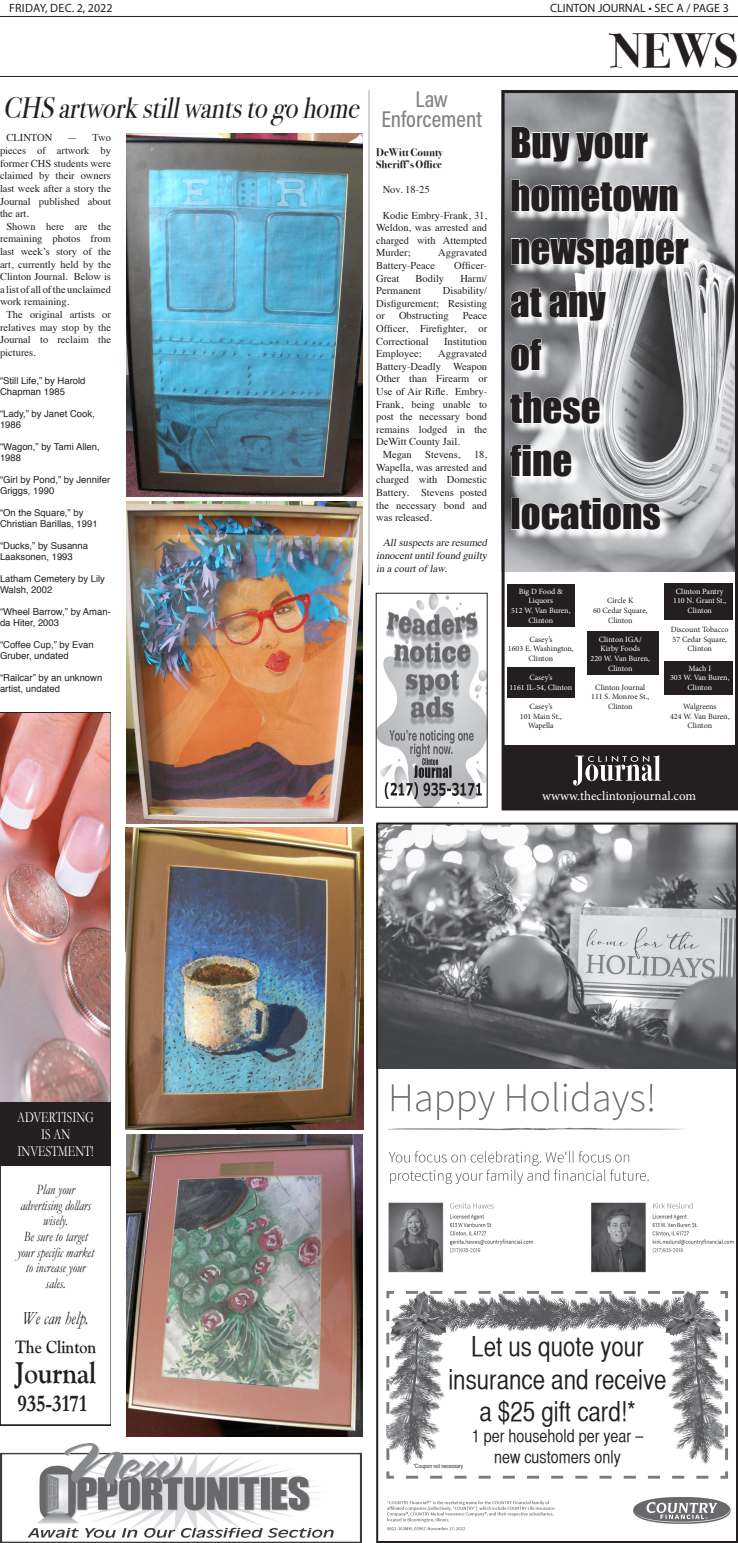
<style>
.page{position:relative;width:738px;height:1543px;background:#fff}
.page>*{position:absolute;margin:0;border:0;box-sizing:border-box;transform-origin:0 0}
.Page_Title{font:700 48px "Bodoni Svty Two ITCTT";color:#231f20}
.t1{font:39px/53px "Impact";color:#231f20}
.Headine_Main{font:italic 30px "Bodoni Svty Two ITCTT";color:#231f20;scale:.9 1}
.t2{font:29.7px "Goudy Old Style Bold BT";color:#231f20;scale:.89 1}
.t3{font:27.2px/32.7px "Helvetica CY Plain";color:#231f20;text-align:center}
.t4{font:700 24.2px "Garamond";color:#231f20;scale:.83 1}
.Kicker{font:500 23px "Acumin Pro Cond";color:#808285}
.t5{font:italic 18.7px "Garamond";color:#231f20;scale:.83 1}
.t6{font:17.6px "Goudy Old Style Bold BT";color:#231f20;scale:.89 1}
.t7{font:17.5px/21px "Helvetica CY Plain";color:#231f20;text-align:center}
.t8{font:15.4px/16.9px "Garamond";color:#fff;text-align:center;scale:.74 1}
.t9{font:italic 14.3px/15.7px "Garamond";color:#231f20;text-align:center;scale:.83 1}
.t10{font:13px "Minion Pro";color:#fff}
.t11{font:12px "Myriad Pro";color:#231f20}
.Byline{font:700 11px "Bodoni Svty Two ITCTT";color:#231f20}
.Body_Text{font:10.5px/12.6px "Times";color:#231f20;text-align:justify}
.Body_Text-2{font:italic 10.5px/12.6px "Times";color:#231f20;text-align:justify}
.Cutline{font:9.5px/11px "Helvetica";color:#231f20}
.t12{font:8px/9.6px "Minion Pro";color:#231f20;text-align:center}
.t13{font:8px/9.6px "Minion Pro";color:#fff;text-align:center}
.t14{font:5.8px "Helvetica CY Plain";color:#231f20}
</style>
<div class="page">
<hr style="left:0;top:16px;width:738px;height:1px;background:#231f20">
<hr style="left:0;top:76px;width:738px;height:1px;background:#231f20">
<img style="left:379px;top:825px;width:356px;height:243px">
<img style="left:387px;top:1081px;width:347px;height:192px">
<img style="left:387px;top:1497px;width:344px;height:34px">
<svg style="left:386px;top:1291px;width:342px;height:188px"></svg>
<img style="left:661px;top:1309px;width:32px;height:32px">
<img style="left:389px;top:1309px;width:27px;height:33px">
<img style="left:624px;top:1303px;width:73px;height:3px">
<svg style="left:400px;top:1291px;width:308px;height:12px"></svg>
<img style="left:682px;top:1291px;width:6px;height:20px">
<div style="left:376px;top:822px;width:362px;height:720px;border:2px solid #231f20"></div>
<img style="left:506px;top:94px;width:228px;height:477px">
<div style="left:502px;top:90px;width:236px;height:720px;border:3px solid #231f20"></div>
<svg style="left:511px;top:128px;width:189px;height:413px;background:#a7a8aa"></svg>
<svg style="left:511px;top:126px;width:138px;height:36px"></svg>
<svg style="left:510px;top:179px;width:169px;height:33px"></svg>
<svg style="left:510px;top:237px;width:180px;height:31px"></svg>
<svg style="left:510px;top:287px;width:97px;height:34px"></svg>
<svg style="left:510px;top:338px;width:32px;height:33px"></svg>
<svg style="left:509px;top:391px;width:92px;height:33px"></svg>
<svg style="left:509px;top:444px;width:63px;height:33px"></svg>
<div style="left:511px;top:497px;width:9px;height:32px;border:1px solid #fff"></div>
<svg style="left:521px;top:497px;width:140px;height:33px"></svg>
<div style="left:503px;top:744px;width:234px;height:64px;background:#231f20"></div>
<svg style="left:573px;top:755px;width:88px;height:30px"></svg>
<div style="left:507px;top:584px;width:67px;height:43px;background:#231f20"></div>
<div style="left:507px;top:667px;width:67px;height:31px;background:#231f20"></div>
<div style="left:587px;top:631px;width:71px;height:44px;background:#231f20"></div>
<div style="left:665px;top:583px;width:68px;height:36px;background:#231f20"></div>
<div style="left:664px;top:661px;width:68px;height:33px;background:#231f20"></div>
<hr style="left:368px;top:90px;width:2px;height:495px;background:#a8a9ad">
<img style="left:378px;top:594px;width:108px;height:211px">
<img style="left:127px;top:134px;width:235px;height:362px">
<img style="left:127px;top:501px;width:235px;height:322px">
<img style="left:125px;top:827px;width:238px;height:302px">
<img style="left:126px;top:1134px;width:236px;height:301px">
<img style="left:0;top:1443px;width:362px;height:99px">
<svg style="left:0;top:712px;width:111px;height:712px"></svg>
<img style="left:0;top:713px;width:110px;height:389px">
<div style="left:0;top:1102px;width:111px;height:63px;background:#231f20"></div>
<p class="t11" style="left:9px;top:1px;width:105px">FRIDAY, DEC. 2, 2022</p>
<p class="t11" style="left:550px;top:1px;width:180px">CLINTON JOURNAL • SEC A / PAGE 3</p>
<p class="Page_Title" style="left:611px;top:11px;width:129px">NEWS</p>
<p class="Headine_Main" style="left:3px;top:83px;width:405px">CHSartworkstillwantstogohome</p>
<p class="Body_Text" style="left:6px;top:131px;width:47px">CLINTON</p>
<p class="Body_Text" style="left:0;top:131px;width:113px;text-indent:67px">— Two pieces of artwork by former CHS students were claimed by their owners last week after a story the Journal published about the art.</p>
<p class="Body_Text" style="left:0;top:219px;width:113px;text-indent:6px">Shown here are the remaining photos from last week’s story of the art, currently held by the Clinton Journal. Below is a list of all of the unclaimed work remaining.</p>
<p class="Body_Text" style="left:0;top:307px;width:113px;text-indent:6px">The original artists or relatives may stop by the Journal to reclaim the pictures.</p>
<p class="Cutline" style="left:0;top:375px;width:87px">“Still Life,” by Harold<br>Chapman 1985</p>
<p class="Cutline" style="left:0;top:408px;width:96px">“Lady,” by Janet Cook,<br>1986</p>
<p class="Cutline" style="left:0;top:441px;width:101px">“Wagon,” by Tami Allen,<br>1988</p>
<p class="Cutline" style="left:0;top:474px;width:112px">“Girl by Pond,” by Jennifer<br>Griggs, 1990</p>
<p class="Cutline" style="left:0;top:507px;width:99px">“On the Square,” by<br>Christian Barillas, 1991</p>
<p class="Cutline" style="left:0;top:540px;width:90px">“Ducks,” by Susanna<br>Laaksonen, 1993</p>
<p class="Cutline" style="left:0;top:573px;width:107px">Latham Cemetery by Lily<br>Walsh, 2002</p>
<p class="Cutline" style="left:0;top:606px;width:112px">“Wheel Barrow,” by Aman&shy;da Hiter, 2003</p>
<p class="Cutline" style="left:0;top:639px;width:95px">“Coffee Cup,” by Evan<br>Gruber, undated</p>
<p class="Cutline" style="left:0;top:672px;width:104px">“Railcar” by an unknown artist, undated</p>
<p class="Kicker" style="left:415px;top:84px;width:34px">Law</p>
<p class="Kicker" style="left:381px;top:104px;width:102px">Enforcement</p>
<p class="Byline" style="left:376px;top:143px;width:68px">DeWitt County</p>
<p class="Byline" style="left:376px;top:155px;width:67px">Sheriff’s Office</p>
<p class="Body_Text" style="left:383px;top:182px;width:49px">Nov. 18-25</p>
<p class="Body_Text" style="left:376px;top:208px;width:113px;text-indent:6px">Kodie Embry-Frank, 31, Weldon, was arrested and charged with Attempted Murder;</p>
<p class="Body_Text" style="left:438px;top:245px;width:50px">Aggravated</p>
<p class="Body_Text" style="left:376px;top:258px;width:60px">Battery-Peace</p>
<p class="Body_Text" style="left:454px;top:258px;width:35px">Officer-</p>
<p class="Body_Text" style="left:376px;top:271px;width:25px">Great</p>
<p class="Body_Text" style="left:416px;top:271px;width:30px">Bodily</p>
<p class="Body_Text" style="left:460px;top:271px;width:28px">Harm/</p>
<p class="Body_Text" style="left:376px;top:283px;width:46px">Permanent</p>
<p class="Body_Text" style="left:376px;top:283px;width:113px;text-indent:67px">Disability/ Disfigurement; Resisting or</p>
<p class="Body_Text" style="left:399px;top:308px;width:51px">Obstructing</p>
<p class="Body_Text" style="left:376px;top:308px;width:113px;text-indent:87px">Peace Officer, Firefighter, or Correctional</p>
<p class="Body_Text" style="left:444px;top:334px;width:45px">Institution</p>
<p class="Body_Text" style="left:376px;top:346px;width:47px">Employee;</p>
<p class="Body_Text" style="left:376px;top:346px;width:113px;text-indent:62px">Aggravated Battery-Deadly Weapon Other than Firearm or Use of Air Rifle. Embry-Frank, being unable to post the necessary bond remains lodged in the DeWitt County Jail.</p>
<p class="Body_Text" style="left:383px;top:447px;width:31px">Megan</p>
<p class="Body_Text" style="left:425px;top:447px;width:37px">Stevens,</p>
<p class="Body_Text" style="left:376px;top:447px;width:113px;text-indent:98px">18, Wapella, was arrested and charged with Domestic Battery. Stevens posted the necessary bond and was released.</p>
<p class="Body_Text-2" style="left:376px;top:535px;width:116px;text-indent:6px">Allsuspectsareresumed innocentuntilfoundguilty inacourtoflaw.</p>
<p class="t1" style="left:510px;top:116px;width:180px">Buy your hometown newspaper at any<br>of<br>these<br>fine locations</p>
<p class="t13" style="left:511px;top:586px;width:61px">Big D Food &amp;<br>Liquors<br>512 W. Van Buren,<br>Clinton</p>
<p class="t12" style="left:508px;top:634px;width:67px">Casey’s<br>1603 E. Washington,<br>Clinton</p>
<p class="t13" style="left:509px;top:672px;width:64px">Casey’s<br>1161 IL-54, Clinton</p>
<p class="t12" style="left:520px;top:701px;width:43px">Casey’s<br>101 Main St.,<br>Wapella</p>
<p class="t12" style="left:593px;top:596px;width:56px">Circle K<br>60 Cedar Square,<br>Clinton</p>
<p class="t13" style="left:591px;top:634px;width:61px">Clinton IGA/<br>Kirby Foods<br>220 W. Van Buren,<br>Clinton</p>
<p class="t12" style="left:591px;top:682px;width:60px">Clinton Journal<br>111 S. Monroe St.,<br>Clinton</p>
<p class="t13" style="left:673px;top:586px;width:55px">Clinton Pantry<br>110 N. Grant St.,<br>Clinton</p>
<p class="t12" style="left:671px;top:624px;width:59px">Discount Tobacco<br>57 Cedar Square,<br>Clinton</p>
<p class="t13" style="left:670px;top:663px;width:61px">Mach I<br>303 W. Van Buren,<br>Clinton</p>
<p class="t12" style="left:670px;top:701px;width:61px">Walgreens<br>424 W. Van Buren,<br>Clinton</p>
<p class="t10" style="left:542px;top:787px;width:156px">wwww.theclintonjournal.com</p>
<p class="t8" style="left:17px;top:1108px;width:105px">ADVERTISING<br>IS AN<br>INVESTMENT!</p>
<p class="t9" style="left:17px;top:1180px;width:94px">Plan your advertising dollars wisely.<br>Be sure to target your specific market to increase your sales.</p>
<p class="t5" style="left:23px;top:1306px;width:81px">We can help.</p>
<p class="t6" style="left:15px;top:1335px;width:93px">The Clinton</p>
<p class="t2" style="left:15px;top:1353px;width:93px">Journal</p>
<p class="t4" style="left:17px;top:1388px;width:85px">935-3171</p>
<p class="t3" style="left:448px;top:1329px;width:220px">Let us quote your insurance and receive a $25 gift card!*</p>
<p class="t7" style="left:472px;top:1425px;width:173px">1 per household per year – new customers only</p>
<p class="t14" style="left:413px;top:1461px;width:51px">*Coupon not necessary</p>
</div>
